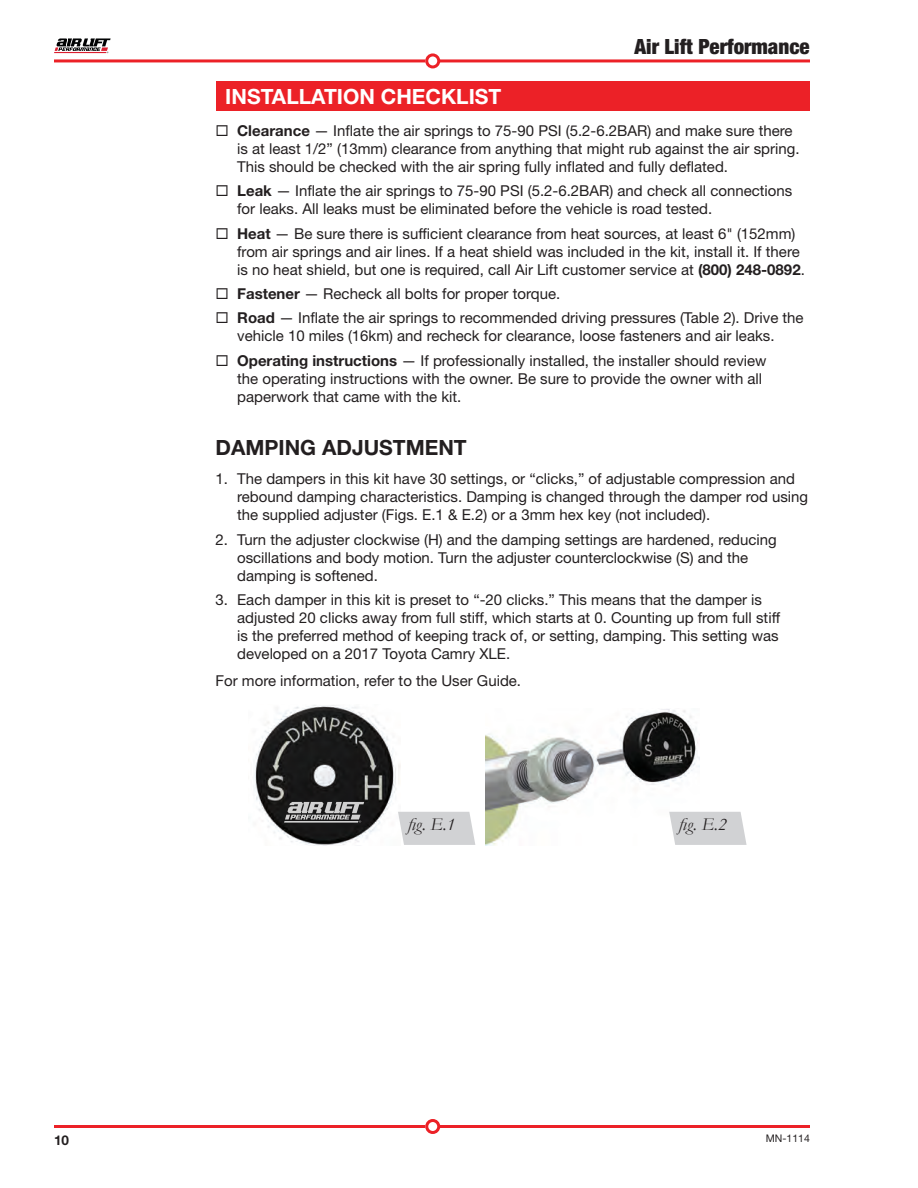
<style>
.page{position:relative;width:918px;height:1188px;background:#fff}
.page>*{position:absolute;margin:0;border:0;box-sizing:border-box;transform-origin:0 0}
.Section_subhead{font:700 21px "Helvetica Neue";color:#fff}
.t1{font:900 condensed 21px "Helvetica Neue";color:#231f20}
.Section_subhead-2{font:700 21px "Helvetica Neue";color:#231f20}
.Figure{font:italic 18px "Garamond";color:#231f20}
.Hanging_indent{font:15px/18px "Helvetica Neue";color:#231f20}
.Body_Text{font:15px "Helvetica Neue";color:#231f20}
.t2{font:700 13.5px "Helvetica Neue";color:#231f20}
.t3{font:10.5px "Helvetica Neue";color:#231f20}
.s1{font-weight:700}
</style>
<div class="page">
<hr style="left:439px;top:59px;width:371px;height:3px;background:#ec2127">
<div style="left:425px;top:53px;width:15px;height:15px;border:3px solid #ec2127;border-radius:50%"></div>
<hr style="left:54px;top:59px;width:371px;height:3px;background:#ec2127">
<hr style="left:439px;top:1125px;width:371px;height:3px;background:#ec2127">
<div style="left:425px;top:1119px;width:15px;height:15px;border:3px solid #ec2127;border-radius:50%"></div>
<hr style="left:54px;top:1125px;width:371px;height:3px;background:#ec2127">
<svg style="left:54px;top:38px;width:57px;height:15px"></svg>
<div style="left:216px;top:81px;width:594px;height:30px;background:#ec2127"></div>
<img style="left:253px;top:705px;width:148px;height:141px">
<img style="left:486px;top:709px;width:214px;height:137px">
<svg style="left:669px;top:812px;width:78px;height:33px;background:#d4d5d7"></svg>
<svg style="left:398px;top:812px;width:77px;height:33px;background:#d4d5d7"></svg>
<svg style="left:284px;top:802px;width:80px;height:21px;background:#7e7e7e"></svg>
<p class="Section_subhead" style="left:225px;top:83px;width:278px">INSTALLATION CHECKLIST</p>
<h1 class="t1" style="left:635px;top:33px;width:177px">Air Lift Performance</h1>
<p class="Hanging_indent" style="left:237px;top:121px;width:564px;text-indent:-22px">◻ <span class="s1">Clearance</span> — Inflate the air springs to 75-90 PSI (5.2-6.2BAR) and make sure there is at least 1/2” (13mm) clearance from anything that might rub against the air spring.<br>This should be checked with the air spring fully inflated and fully deflated.</p>
<p class="Hanging_indent" style="left:237px;top:182px;width:557px;text-indent:-22px">◻ <span class="s1">Leak</span> — Inflate the air springs to 75-90 PSI (5.2-6.2BAR) and check all connections for leaks. All leaks must be eliminated before the vehicle is road tested.</p>
<p class="Hanging_indent" style="left:237px;top:224px;width:569px;text-indent:-22px">◻ <span class="s1">Heat</span> — Be sure there is sufficient clearance from heat sources, at least 6" (152mm) from air springs and air lines. If a heat shield was included in the kit, install it. If there is no heat shield, but one is required, call Air Lift customer service at <span class="s1">(800) 248-0892</span>.</p>
<p class="Hanging_indent" style="left:216px;top:284px;width:346px">◻ <span class="s1">Fastener</span> — Recheck all bolts for proper torque.</p>
<p class="Hanging_indent" style="left:216px;top:309px;width:590px;text-align:center">◻ <span class="s1">Road</span> — Inflate the air springs to recommended driving pressures (Table 2). Drive the vehicle 10 miles (16km) and recheck for clearance, loose fasteners and air leaks.</p>
<p class="Hanging_indent" style="left:237px;top:351px;width:531px;text-indent:-22px">◻ <span class="s1">Operating instructions</span> — If professionally installed, the installer should review the operating instructions with the owner. Be sure to provide the owner with all paperwork that came with the kit.</p>
<p class="Section_subhead-2" style="left:216px;top:435px;width:253px">DAMPING ADJUSTMENT</p>
<p class="Hanging_indent" style="left:237px;top:470px;width:573px;text-indent:-22px">1. The dampers in this kit have 30 settings, or “clicks,” of adjustable compression and rebound damping characteristics. Damping is changed through the damper rod using the supplied adjuster (Figs. E.1 &amp; E.2) or a 3mm hex key (not included).</p>
<p class="Hanging_indent" style="left:237px;top:530px;width:541px;text-indent:-22px">2. Turn the adjuster clockwise (H) and the damping settings are hardened, reducing oscillations and body motion. Turn the adjuster counterclockwise (S) and the damping is softened.</p>
<p class="Hanging_indent" style="left:237px;top:591px;width:545px;text-indent:-22px">3. Each damper in this kit is preset to “-20 clicks.” This means that the damper is adjusted 20 clicks away from full stiff, which starts at 0. Counting up from full stiff is the preferred method of keeping track of, or setting, damping. This setting was developed on a 2017 Toyota Camry XLE.</p>
<p class="Body_Text" style="left:216px;top:672px;width:307px">For more information, refer to the User Guide.</p>
<p class="Figure" style="left:408px;top:812px;width:49px">fig. E.1</p>
<p class="Figure" style="left:679px;top:812px;width:49px">fig. E.2</p>
<p class="t2" style="left:54px;top:1131px;width:17px">10</p>
<p class="t3" style="left:766px;top:1132px;width:46px">MN-1114</p>
</div>
